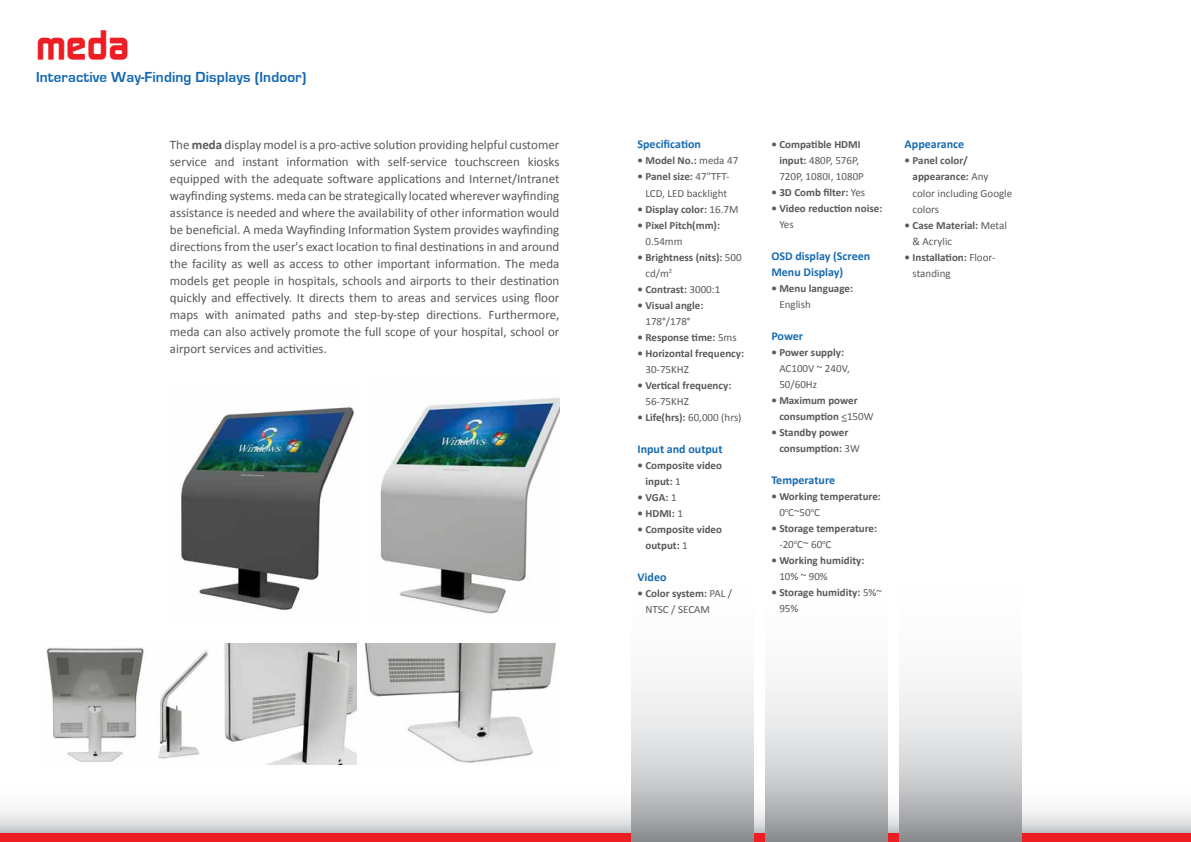
<style>
.page{position:relative;width:1191px;height:842px;background:#fff}
.page>*{position:absolute;margin:0;border:0;box-sizing:border-box;transform-origin:0 0}
.t1{font:700 40px "Continuum";color:#ed1d24}
.t2{font:700 15px "Eurostile";letter-spacing:.01em;color:#1268b3}
.t3{font:13px/17px "Calibri";color:#58595b;text-align:justify}
.t4{font:700 12px/16px "Calibri";color:#186bb1}
.t5{font:700 11px/16px "Calibri";color:#58595b}
.t6{font:11px/16px "Calibri";color:#58595b}
.s1{font-weight:700}
.s2{font-weight:400}
</style>
<div class="page">
<svg style="left:0;top:764px;width:1191px;height:70px"></svg>
<div style="left:0;top:834px;width:1191px;height:8px;background:#ed1d24"></div>
<img style="left:181px;top:405px;width:174px;height:205px">
<img style="left:380px;top:398px;width:179px;height:216px">
<svg style="left:631px;top:685px;width:122px;height:157px"></svg>
<svg style="left:765px;top:685px;width:122px;height:157px"></svg>
<svg style="left:899px;top:685px;width:122px;height:157px"></svg>
<img style="left:158px;top:650px;width:51px;height:109px">
<img style="left:46px;top:647px;width:99px;height:115px">
<img style="left:364px;top:643px;width:192px;height:121px">
<img style="left:224px;top:643px;width:133px;height:121px">
<h1 class="t1" style="left:36px;top:18px;width:95px">meda</h1>
<p class="t2" style="left:36px;top:69px;width:272px">Interactive Way-Finding Displays (Indoor)</p>
<p class="t3" style="left:170px;top:136px;width:391px">The <span class="s1">meda</span> display model is a pro-active solution providing helpful customer service and instant information with self-service touchscreen kiosks equipped with the adequate software applications and Internet/Intranet wayfinding systems. meda can be strategically located wherever wayfinding assistance is needed and where the availability of other information would be beneficial. A meda Wayfinding Information System provides wayfinding directions from the user's exact location to final destinations in and around the facility as well as access to other important information. The meda models get people in hospitals, schools and airports to their destination quickly and effectively. It directs them to areas and services using floor maps with animated paths and step-by-step directions. Furthermore, meda can also actively promote the full scope of your hospital, school or airport services and activities.</p>
<p class="t4" style="left:637px;top:136px;width:65px">Specification</p>
<p class="t5" style="left:637px;top:153px;width:102px">• Model No.: <span class="s2">meda 47</span></p>
<p class="t6" style="left:637px;top:169px;width:93px;text-align:center"><span class="s1">• Panel size:</span> 47"TFT-<br>LCD, LED backlight</p>
<p class="t5" style="left:637px;top:201px;width:102px">• Display color: <span class="s2">16.7M</span></p>
<p class="t5" style="left:637px;top:217px;width:84px">• Pixel Pitch(mm):</p>
<p class="t6" style="left:645px;top:233px;width:39px">0.54mm</p>
<p class="t5" style="left:645px;top:249px;width:98px;text-indent:-8px">• Brightness (nits): <span class="s2">500 cd/m</span><sup>2</sup></p>
<p class="t5" style="left:637px;top:281px;width:84px">• Contrast: <span class="s2">3000:1</span></p>
<p class="t5" style="left:637px;top:297px;width:67px">• Visual angle:</p>
<p class="t6" style="left:645px;top:313px;width:47px">178°/178°</p>
<p class="t5" style="left:637px;top:329px;width:101px">• Response time: <span class="s2">5ms</span></p>
<p class="t5" style="left:637px;top:345px;width:108px">• Horizontal frequency:</p>
<p class="t6" style="left:645px;top:361px;width:45px">30-75KHZ</p>
<p class="t5" style="left:637px;top:377px;width:95px">• Vertical frequency:</p>
<p class="t6" style="left:645px;top:393px;width:45px">56-75KHZ</p>
<p class="t5" style="left:637px;top:409px;width:106px">• Life(hrs): <span class="s2">60,000 (hrs)</span></p>
<p class="t4" style="left:637px;top:440px;width:87px">Input and output</p>
<p class="t5" style="left:645px;top:457px;width:78px;text-indent:-8px">• Composite video input: <span class="s2">1</span></p>
<p class="t5" style="left:637px;top:489px;width:41px">• VGA: <span class="s2">1</span></p>
<p class="t5" style="left:637px;top:505px;width:47px">• HDMI: <span class="s2">1</span></p>
<p class="t5" style="left:645px;top:521px;width:78px;text-indent:-8px">• Composite video output: <span class="s2">1</span></p>
<p class="t4" style="left:637px;top:568px;width:30px">Video</p>
<p class="t6" style="left:645px;top:585px;width:88px;text-indent:-8px"><span class="s1">• Color system:</span> PAL /<br>NTSC / SECAM</p>
<p class="t6" style="left:779px;top:136px;width:86px;text-indent:-8px"><span class="s1">• Compatible HDMI input:</span> 480P, 576P,<br>720P, 1080I, 1080P</p>
<p class="t5" style="left:771px;top:184px;width:95px">• 3D Comb filter: <span class="s2">Yes</span></p>
<p class="t5" style="left:771px;top:200px;width:112px">• Video reduction noise:</p>
<p class="t6" style="left:779px;top:216px;width:16px">Yes</p>
<p class="t4" style="left:771px;top:248px;width:100px">OSD display (Screen<br>Menu Display)</p>
<p class="t5" style="left:771px;top:280px;width:83px">• Menu language:</p>
<p class="t6" style="left:779px;top:296px;width:33px">English</p>
<p class="t4" style="left:771px;top:328px;width:33px">Power</p>
<p class="t5" style="left:771px;top:344px;width:74px">• Power supply:</p>
<p class="t6" style="left:779px;top:360px;width:72px">AC100V ~ 240V,<br>50/60Hz</p>
<p class="t5" style="left:779px;top:392px;width:96px;text-indent:-8px">• Maximum power consumption <span class="s2">&lt;150W</span></p>
<p class="t5" style="left:779px;top:424px;width:82px;text-indent:-8px">• Standby power consumption: <span class="s2">3W</span></p>
<p class="t4" style="left:771px;top:472px;width:65px">Temperature</p>
<p class="t5" style="left:779px;top:488px;width:103px;text-indent:-8px">• Working temperature:<br><span class="s2">0</span><sup>o</sup><span class="s2">C~50</span><sup>o</sup><span class="s2">C</span></p>
<p class="t5" style="left:779px;top:520px;width:99px;text-indent:-8px">• Storage temperature: <span class="s2">-20</span><sup>o</sup><span class="s2">C~ 60</span><sup>o</sup><span class="s2">C</span></p>
<p class="t5" style="left:771px;top:552px;width:95px">• Working humidity:</p>
<p class="t6" style="left:779px;top:568px;width:50px">10% ~ 90%</p>
<p class="t5" style="left:779px;top:584px;width:104px;text-indent:-8px">• Storage humidity: <span class="s2">5%~<br>95%</span></p>
<p class="t4" style="left:904px;top:136px;width:61px">Appearance</p>
<p class="t6" style="left:912px;top:153px;width:101px;text-indent:-8px"><span class="s1">• Panel color/ appearance:</span> Any color including Google colors</p>
<p class="t5" style="left:912px;top:217px;width:96px;text-indent:-8px">• Case Material: <span class="s2">Metal &amp; Acrylic</span></p>
<p class="t5" style="left:912px;top:249px;width:84px;text-indent:-8px">• Installation: <span class="s2">Floor&shy;standing</span></p>
</div>
